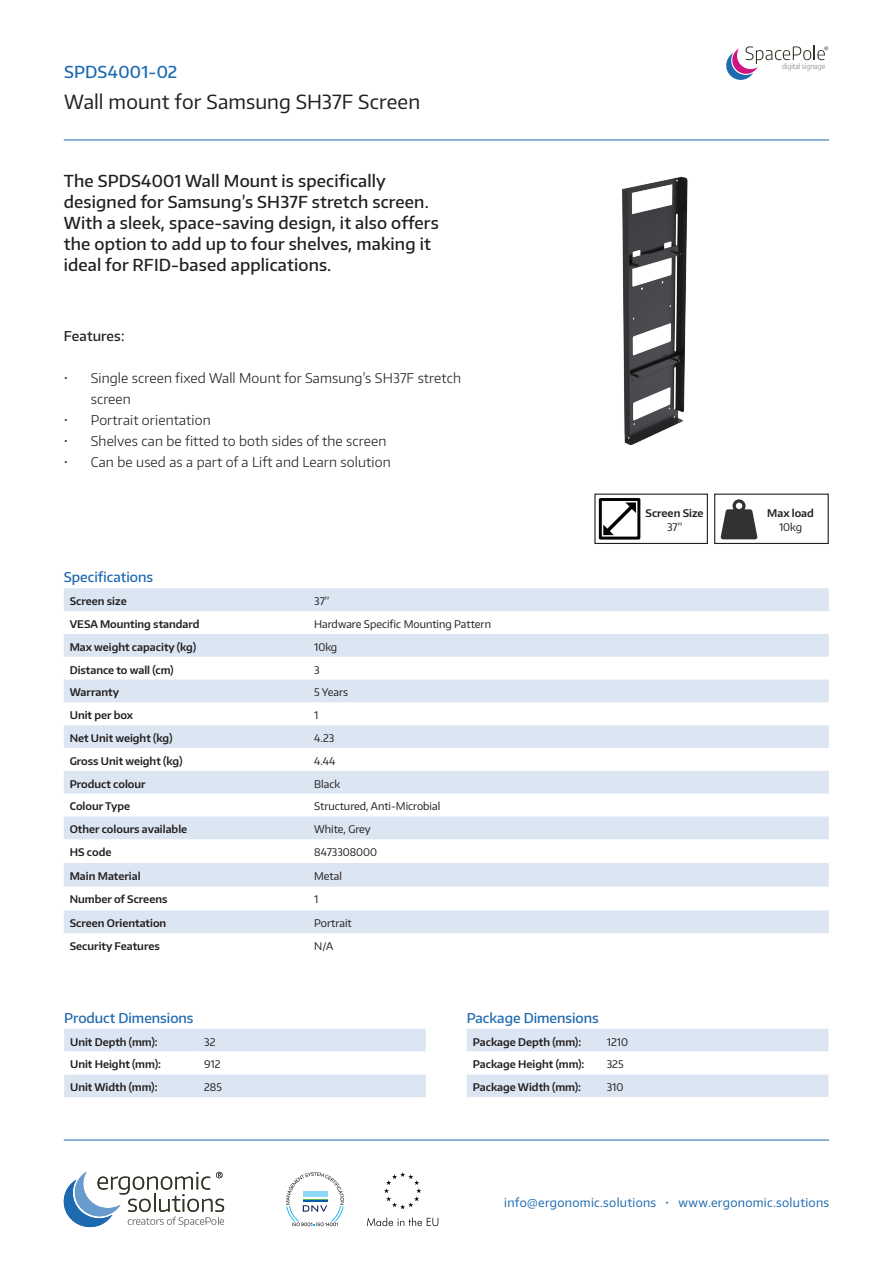
<style>
.page{position:relative;width:893px;height:1263px;background:#fff}
.page>*{position:absolute;margin:0;border:0;box-sizing:border-box;transform-origin:0 0}
.TabPOS_H1{font:19.5px "Encode Sans";letter-spacing:.005em;color:#231f20}
.Intro{font:500 16.5px/21px "Encode Sans";letter-spacing:.01em;color:#231f20}
.TabPOS_H1-2{font:500 16.5px "Encode Sans";letter-spacing:.01em;color:#1d6ab0}
.t1{font:300 13.5px/21px "Encode Sans";letter-spacing:.01em;color:#231f20}
.t2{font:500 13.5px "Encode Sans";color:#1d6ab0}
.Intro-2{font:500 13.5px "Encode Sans";letter-spacing:.01em;color:#231f20}
.t3{font:12px "Encode Sans";letter-spacing:.025em;color:#1d6ab0}
.t4{font:600 10.5px/13.5px "Encode Sans";color:#231f20;text-align:center}
.t5{font:10.5px "Encode Sans";color:#231f20}
.t6{font:300 7.5px "Encode Sans";letter-spacing:-.01em;color:#828482;scale:.9 1}
.s1{font-weight:400}
</style>
<div class="page">
<svg style="left:726px;top:45px;width:102px;height:35px"></svg>
<svg style="left:64px;top:588px;width:765px;height:345px;fill:#dce6f3"></svg>
<svg style="left:64px;top:1029px;width:362px;height:68px"></svg>
<svg style="left:467px;top:1029px;width:361px;height:68px"></svg>
<div style="left:594px;top:494px;width:114px;height:50px;border:1px solid #231f20"></div>
<div style="left:714px;top:494px;width:115px;height:50px;border:1px solid #231f20"></div>
<svg style="left:721px;top:499px;width:36px;height:40px"></svg>
<div style="left:599px;top:498px;width:41px;height:42px;border:3px solid #040503"></div>
<svg style="left:603px;top:502px;width:33px;height:33px"></svg>
<img style="left:622px;top:176px;width:66px;height:269px">
<hr style="left:64px;top:140px;width:765px;height:1px;background:#1d6ab0">
<svg style="left:64px;top:1171px;width:160px;height:56px"></svg>
<svg style="left:367px;top:1217px;width:71px;height:9px"></svg>
<svg style="left:384px;top:1172px;width:37px;height:37px"></svg>
<svg style="left:286px;top:1172px;width:58px;height:54px"></svg>
<hr style="left:64px;top:1140px;width:765px;height:1px;background:#1d6ab0">
<p class="TabPOS_H1-2" style="left:64px;top:61px;width:115px">SPDS4001-02</p>
<p class="t6" style="left:782px;top:61px;width:50px">digital signage</p>
<p class="TabPOS_H1" style="left:64px;top:89px;width:357px">Wall mount for Samsung SH37F Screen</p>
<p class="Intro" style="left:64px;top:170px;width:377px">The SPDS4001 Wall Mount is specifically designed for Samsung’s SH37F stretch screen.<br>With a sleek, space-saving design, it also offers the option to add up to four shelves, making it ideal for RFID-based applications.</p>
<p class="Intro-2" style="left:64px;top:327px;width:62px">Features:</p>
<p class="t1" style="left:91px;top:367px;width:372px;text-indent:-27px">• Single screen fixed Wall Mount for Samsung’s SH37F stretch screen</p>
<p class="t1" style="left:64px;top:409px;width:148px">• Portrait orientation</p>
<p class="t1" style="left:64px;top:430px;width:324px">• Shelves can be fitted to both sides of the screen</p>
<p class="t1" style="left:64px;top:451px;width:328px">• Can be used as a part of a Lift and Learn solution</p>
<p class="t2" style="left:64px;top:568px;width:91px">Specifications</p>
<p class="t4" style="left:70px;top:594px;width:58px">Screen size</p>
<p class="t5" style="left:314px;top:594px;width:17px">37”</p>
<p class="t4" style="left:70px;top:617px;width:131px">VESA Mounting standard</p>
<p class="t5" style="left:314px;top:617px;width:178px">Hardware Specific Mounting Pattern</p>
<p class="t4" style="left:70px;top:640px;width:128px">Max weight capacity (kg)</p>
<p class="t5" style="left:314px;top:640px;width:25px">10kg</p>
<p class="t4" style="left:70px;top:662px;width:105px">Distance to wall (cm)</p>
<p class="t5" style="left:314px;top:663px;width:7px">3</p>
<p class="t4" style="left:70px;top:685px;width:51px">Warranty</p>
<p class="t5" style="left:314px;top:685px;width:35px">5 Years</p>
<p class="t4" style="left:70px;top:708px;width:65px">Unit per box</p>
<p class="t5" style="left:314px;top:708px;width:6px">1</p>
<p class="t4" style="left:70px;top:731px;width:104px">Net Unit weight (kg)</p>
<p class="t5" style="left:314px;top:731px;width:22px">4.23</p>
<p class="t4" style="left:70px;top:754px;width:114px">Gross Unit weight (kg)</p>
<p class="t5" style="left:314px;top:754px;width:23px">4.44</p>
<p class="t4" style="left:70px;top:777px;width:77px">Product colour</p>
<p class="t5" style="left:314px;top:777px;width:27px">Black</p>
<p class="t4" style="left:70px;top:799px;width:62px">Colour Type</p>
<p class="t5" style="left:314px;top:800px;width:128px">Structured, Anti-Microbial</p>
<p class="t4" style="left:70px;top:822px;width:119px">Other colours available</p>
<p class="t5" style="left:314px;top:822px;width:58px">White, Grey</p>
<p class="t4" style="left:70px;top:845px;width:43px">HS code</p>
<p class="t5" style="left:314px;top:845px;width:65px">8473308000</p>
<p class="t4" style="left:70px;top:869px;width:72px">Main Material</p>
<p class="t5" style="left:314px;top:869px;width:29px">Metal</p>
<p class="t4" style="left:70px;top:892px;width:99px">Number of Screens</p>
<p class="t5" style="left:314px;top:893px;width:6px">1</p>
<p class="t4" style="left:70px;top:916px;width:98px">Screen Orientation</p>
<p class="t5" style="left:314px;top:916px;width:39px">Portrait</p>
<p class="t4" style="left:70px;top:939px;width:91px">Security Features</p>
<p class="t5" style="left:314px;top:939px;width:21px">N/A</p>
<p class="t4" style="left:645px;top:506px;width:60px">Screen Size<br><span class="s1">37”</span></p>
<p class="t4" style="left:767px;top:506px;width:48px">Max load<br><span class="s1">10kg</span></p>
<p class="t2" style="left:64px;top:1009px;width:131px">Product Dimensions</p>
<p class="t4" style="left:70px;top:1034px;width:89px">Unit Depth (mm):</p>
<p class="t5" style="left:204px;top:1035px;width:13px">32</p>
<p class="t4" style="left:70px;top:1057px;width:92px">Unit Height (mm):</p>
<p class="t5" style="left:204px;top:1057px;width:18px">912</p>
<p class="t4" style="left:70px;top:1080px;width:89px">Unit Width (mm):</p>
<p class="t5" style="left:204px;top:1080px;width:19px">285</p>
<p class="t2" style="left:467px;top:1009px;width:134px">Package Dimensions</p>
<p class="t4" style="left:473px;top:1034px;width:110px">Package Depth (mm):</p>
<p class="t5" style="left:607px;top:1035px;width:23px">1210</p>
<p class="t4" style="left:473px;top:1057px;width:113px">Package Height (mm):</p>
<p class="t5" style="left:607px;top:1057px;width:18px">325</p>
<p class="t4" style="left:473px;top:1080px;width:110px">Package Width (mm):</p>
<p class="t5" style="left:607px;top:1080px;width:18px">310</p>
<p class="t3" style="left:504px;top:1195px;width:327px">info@ergonomic.solutions • www.ergonomic.solutions</p>
</div>
